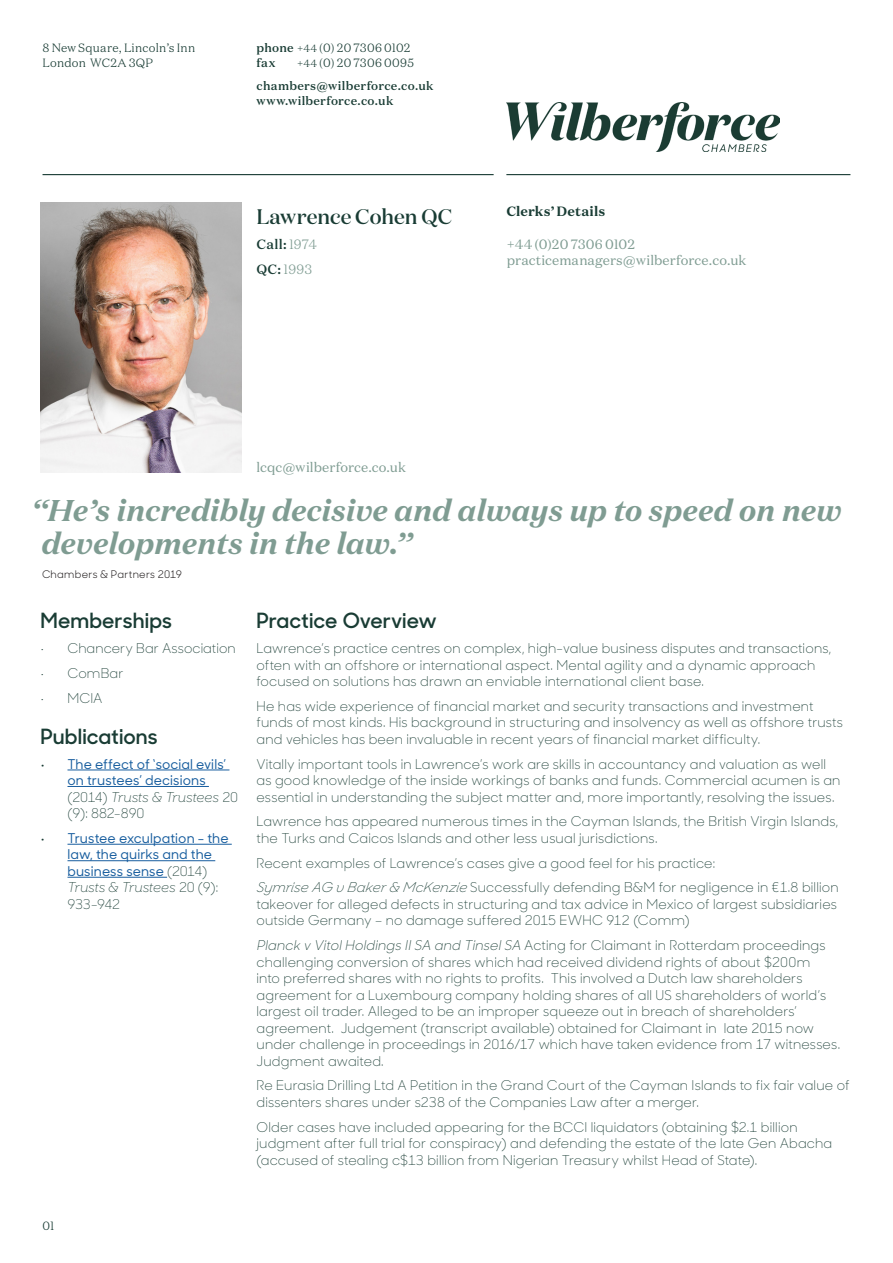
<style>
.page{position:relative;width:893px;height:1263px;background:#fff}
.page>*{position:absolute;margin:0;border:0;box-sizing:border-box;transform-origin:0 0}
.QUOTE{font:italic 700 30px/33px "Domaine Text";letter-spacing:-.01em;color:#7f9c92}
.t1{font:600 21px "Sharp Sans No 1";letter-spacing:.005em;color:#193c34}
.NAME{font:500 21px "Domaine Display";color:#193c34}
.BODY{font:300 13.5px/16.5px "Sharp Sans No 1";letter-spacing:.015em;color:#193c34}
.t2{font:500 13.5px/16.5px "Sharp Sans No 1";letter-spacing:.005em;color:#175d9e}
.t3{font:13.5px/16.5px "Domaine Text";letter-spacing:.01em;color:#7f9c92}
.CLERKS{font:700 13.5px "Domaine Text";letter-spacing:.005em;color:#193c34}
.t4{font:500 13.5px "Domaine Text";color:#193c34}
.t5{font:300 13.5px "Domaine Text";color:#7f9c92}
.t6{font:500 12px/23.5px "Domaine Text";letter-spacing:.025em;color:#193c34}
.t7{font:300 12px/15px "Domaine Text";letter-spacing:.015em;color:#193c34}
.QUOTE_BY{font:10.5px "Sharp Sans No 1";letter-spacing:.025em;color:#231f20}
.s1{font-weight:500}
.s2{font-size:10.5px}
.s3{font-weight:300;font-size:10.5px}
.s4{font-weight:300}
.s5{font-weight:300;color:#7f9c92}
.s6{font-weight:500;color:#193c34}
.s7{color:#193c34}
.s8{font-weight:300;color:#193c34}
.s9{font-weight:300;font-style:italic;color:#193c34}
.s10{font-style:italic}
</style>
<div class="page">
<img style="left:506px;top:103px;width:273px;height:49px">
<hr style="left:506px;top:174px;width:344px;height:1px;background:#193c34">
<hr style="left:43px;top:174px;width:451px;height:1px;background:#193c34">
<img style="left:40px;top:203px;width:201px;height:269px">
<hr style="left:68px;top:770px;width:161px;height:1px;background:#175d9e">
<hr style="left:68px;top:786px;width:141px;height:1px;background:#175d9e">
<hr style="left:68px;top:844px;width:164px;height:1px;background:#175d9e">
<hr style="left:68px;top:860px;width:147px;height:1px;background:#175d9e">
<hr style="left:68px;top:877px;width:99px;height:1px;background:#175d9e">
<p class="t7" style="left:43px;top:40px;width:154px">8 New Square, Lincoln’s Inn<br>London WC2A 3QP</p>
<p class="t7" style="left:257px;top:40px;width:155px"><span class="s1">phone</span> <span class="s2">+44</span> (0) 20 7306 0102 <span class="s1">fax</span></p>
<p class="t6" style="left:257px;top:51px;width:178px;text-indent:40px"><span class="s3">+44</span> <span class="s4">(0) 20 7306 0095 </span>chambers@wilberforce.co.uk</p>
<p class="t6" style="left:257px;top:89px;width:138px">www.wilberforce.co.uk</p>
<p class="NAME" style="left:256px;top:203px;width:197px">Lawrence Cohen QC</p>
<p class="t4" style="left:256px;top:235px;width:62px">Call: <span class="s5">1974</span></p>
<p class="t5" style="left:256px;top:260px;width:57px"><span class="s6">QC:</span> 1993</p>
<p class="CLERKS" style="left:506px;top:202px;width:101px">Clerks’ Details</p>
<p class="t3" style="left:507px;top:236px;width:241px">+44 (0)20 7306 0102 practicemanagers@wilberforce.co.uk</p>
<p class="t3" style="left:256px;top:458px;width:151px">lcqc@wilberforce.co.uk</p>
<p class="QUOTE" style="left:41px;top:494px;width:802px;text-indent:-10px">“He’s incredibly decisive and always up to speed on new developments in the law.”</p>
<p class="QUOTE_BY" style="left:42px;top:567px;width:142px">Chambers &amp; Partners 2019</p>
<p class="t1" style="left:40px;top:605px;width:133px">Memberships</p>
<p class="BODY" style="left:40px;top:639px;width:197px">• Chancery Bar Association</p>
<p class="BODY" style="left:40px;top:664px;width:84px">• ComBar</p>
<p class="BODY" style="left:40px;top:689px;width:63px">• MCIA</p>
<p class="t1" style="left:40px;top:721px;width:119px">Publications</p>
<p class="t2" style="left:68px;top:755px;width:172px;text-indent:-27px"><span class="s7">•</span> The effect of ‘social evils’ on trustees’ decisions <span class="s8">(2014)</span> <span class="s9">Trusts &amp; Trustees</span> <span class="s8">20 (9): 882-890</span></p>
<p class="t2" style="left:68px;top:829px;width:163px;text-indent:-27px"><span class="s7">•</span> Trustee exculpation - the law, the quirks and the business sense <span class="s8">(2014)<br></span><span class="s9">Trusts &amp; Trustees</span> <span class="s8">20 (9):<br>933-942</span></p>
<p class="t1" style="left:256px;top:605px;width:182px">Practice Overview</p>
<p class="BODY" style="left:256px;top:639px;width:576px">Lawrence’s practice centres on complex, high-value business disputes and transactions, often with an offshore or international aspect. Mental agility and a dynamic approach focused on solutions has drawn an enviable international client base.</p>
<p class="BODY" style="left:256px;top:697px;width:588px">He has wide experience of financial market and security transactions and investment funds of most kinds. His background in structuring and insolvency as well as offshore trusts and vehicles has been invaluable in recent years of financial market difficulty.</p>
<p class="BODY" style="left:256px;top:755px;width:585px">Vitally important tools in Lawrence’s work are skills in accountancy and valuation as well as good knowledge of the inside workings of banks and funds. Commercial acumen is an essential in understanding the subject matter and, more importantly, resolving the issues.</p>
<p class="BODY" style="left:256px;top:813px;width:583px">Lawrence has appeared numerous times in the Cayman Islands, the British Virgin Islands, the Turks and Caicos Islands and other less usual jurisdictions.</p>
<p class="BODY" style="left:256px;top:854px;width:460px">Recent examples of Lawrence’s cases give a good feel for his practice:</p>
<p class="BODY" style="left:256px;top:879px;width:584px"><span class="s10">Symrise AG v Baker&amp; McKenzie</span> Successfully defending B&amp;M for negligence in €1.8 billion takeover for alleged defects in structuring and tax advice in Mexico of largest subsidiaries outside Germany – no damage suffered 2015 EWHC 912 (Comm)</p>
<p class="BODY" style="left:256px;top:936px;width:585px"><span class="s10">Planck v VitolHoldings IISA and TinselSA</span> Acting for Claimant in Rotterdam proceedings challenging conversion of shares which had received dividend rights of about $200m<br>into preferred shares with no rights to profits. This involved a Dutch law shareholders agreement for a Luxembourg company holding shares of all US shareholders of world’s largest oil trader. Alleged to be an improper squeeze out in breach of shareholders’ agreement. Judgement (transcript available) obtained for Claimant in late 2015 now under challenge in proceedings in 2016/17 which have taken evidence from 17 witnesses.<br>Judgment awaited.</p>
<p class="BODY" style="left:256px;top:1077px;width:594px">Re Eurasia Drilling Ltd A Petition in the Grand Court of the Cayman Islands to fix fair value of dissenters shares under s238 of the Companies Law after a merger.</p>
<p class="BODY" style="left:256px;top:1118px;width:577px">Older cases have included appearing for the BCCI liquidators (obtaining $2.1 billion judgment after full trial for conspiracy) and defending the estate of the late Gen Abacha (accused of stealing c$13 billion from Nigerian Treasury whilst Head of State).</p>
<p class="t7" style="left:43px;top:1218px;width:13px">01</p>
</div>
